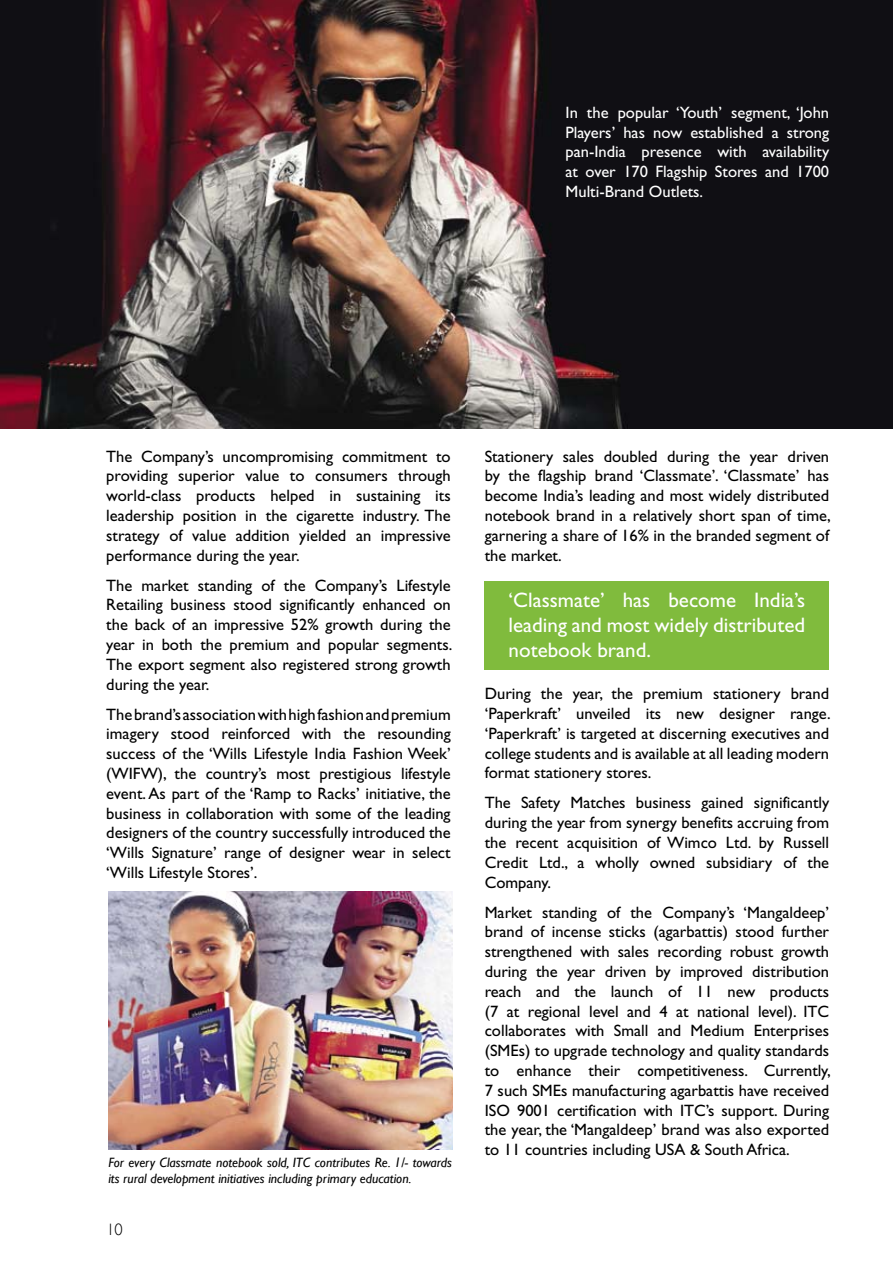
<style>
.page{position:relative;width:893px;height:1263px;background:#fff}
.page>*{position:absolute;margin:0;border:0;box-sizing:border-box;transform-origin:0 0}
.t1{font:21px/25.2px "Gill Sans";color:#fff;text-align:justify}
.t2{font:16.5px/19.8px "Gill Sans";color:#000;text-align:justify}
.t3{font:16.5px/19.8px "Gill Sans";color:#fff;text-align:justify}
.t4{font:300 16.5px "Gill Sans";color:#000}
.t5{font:italic 13.5px/16.2px "Gill Sans";color:#000}
</style>
<div class="page">
<div style="left:485px;top:581px;width:344px;height:88px;background:#80bb3d"></div>
<img style="left:0;top:0;width:893px;height:428px">
<img style="left:108px;top:892px;width:344px;height:258px">
<p class="t3" style="left:566px;top:102px;width:265px">In the popular ‘Youth’ segment, ‘John Players’ has now established a strong pan-India presence with availability at over 170 Flagship Stores and 1700<br>Multi-Brand Outlets.</p>
<p class="t2" style="left:106px;top:446px;width:346px">The Company’s uncompromising commitment to providing superior value to consumers through world-class products helped in sustaining its leadership position in the cigarette industry. The strategy of value addition yielded an impressive performance during the year.</p>
<p class="t2" style="left:106px;top:575px;width:348px">The market standing of the Company’s Lifestyle Retailing business stood significantly enhanced on the back of an impressive 52% growth during the year in both the premium and popular segments.<br>The export segment also registered strong growth during the year.</p>
<p class="t2" style="left:106px;top:704px;width:346px">The brand’s association with high fashion and premium imagery stood reinforced with the resounding success of the ‘Wills Lifestyle India Fashion Week’ (WIFW), the country’s most prestigious lifestyle event. As part of the ‘Ramp to Racks’ initiative, the business in collaboration with some of the leading designers of the country successfully introduced the ‘Wills Signature’ range of designer wear in select ‘Wills Lifestyle Stores’.</p>
<p class="t5" style="left:108px;top:1154px;width:345px">For every Classmate notebook sold, ITC contributes Re. 1/- towards its rural development initiatives including primary education.</p>
<p class="t4" style="left:106px;top:1220px;width:18px">10</p>
<p class="t2" style="left:485px;top:446px;width:348px">Stationery sales doubled during the year driven by the flagship brand ‘Classmate’. ‘Classmate’ has become India’s leading and most widely distributed notebook brand in a relatively short span of time, garnering a share of 16% in the branded segment of the market.</p>
<p class="t1" style="left:509px;top:587px;width:298px">‘Classmate’ has become India’s leading and most widely distributed notebook brand.</p>
<p class="t2" style="left:485px;top:684px;width:348px">During the year, the premium stationery brand ‘Paperkraft’ unveiled its new designer range. ‘Paperkraft’ is targeted at discerning executives and college students and is available at all leading modern format stationery stores.</p>
<p class="t2" style="left:485px;top:793px;width:346px">The Safety Matches business gained significantly during the year from synergy benefits accruing from the recent acquisition of Wimco Ltd. by Russell Credit Ltd., a wholly owned subsidiary of the Company.</p>
<p class="t2" style="left:485px;top:902px;width:348px">Market standing of the Company’s ‘Mangaldeep’ brand of incense sticks (agarbattis) stood further strengthened with sales recording robust growth during the year driven by improved distribution reach and the launch of 11 new products (7 at regional level and 4 at national level). ITC collaborates with Small and Medium Enterprises (SMEs) to upgrade technology and quality standards to enhance their competitiveness. Currently, 7 such SMEs manufacturing agarbattis have received ISO 9001 certification with ITC’s support. During the year, the ‘Mangaldeep’ brand was also exported to 11 countries including USA &amp; South Africa.</p>
</div>
